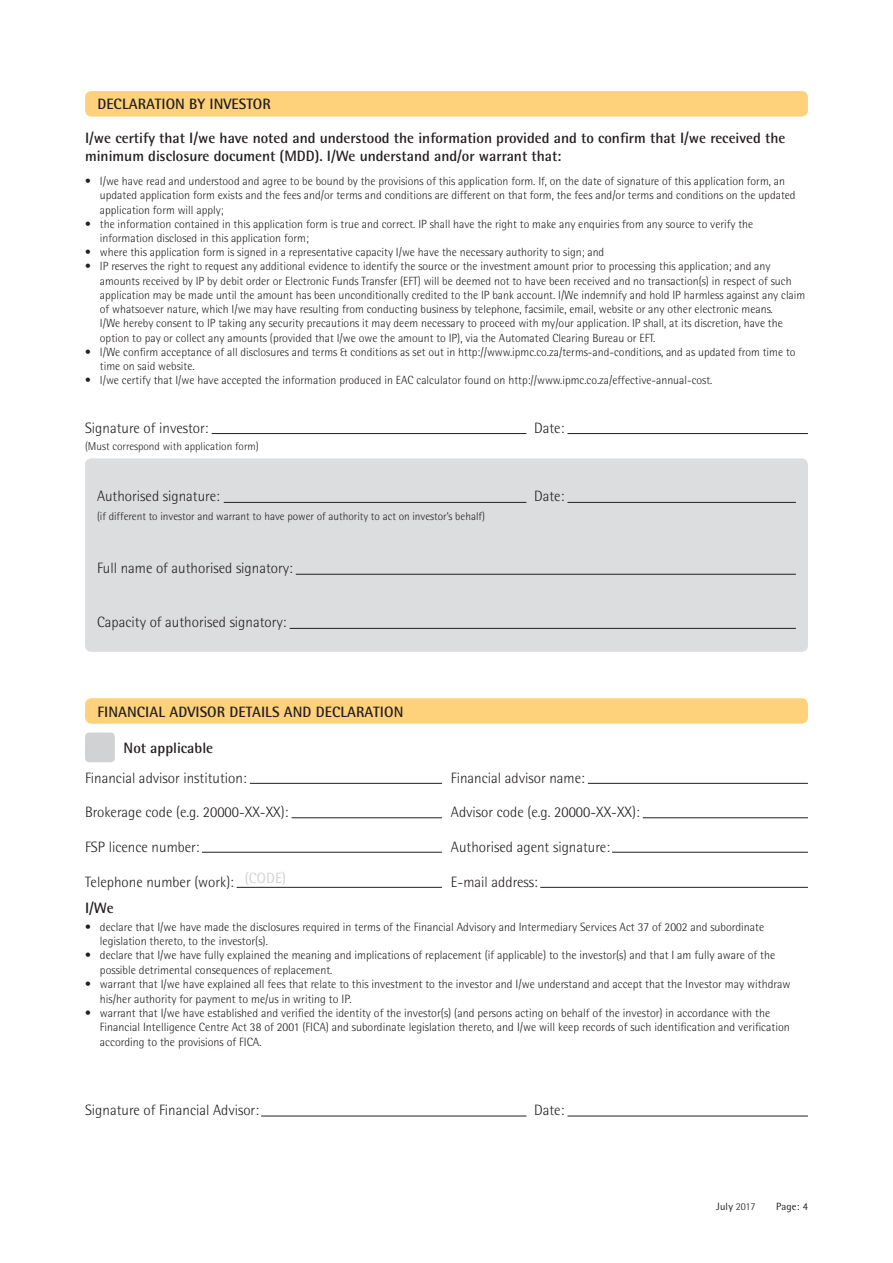
<style>
.page{position:relative;width:893px;height:1263px;background:#fff}
.page>*{position:absolute;margin:0;border:0;box-sizing:border-box;transform-origin:0 0}
.t1{font:300 15px "Rotis Semi Sans";color:#231f20}
.t2{font:700 15px/18px "Rotis Semi Sans";color:#231f20}
.t3{font:15px "Rotis Semi Sans";color:#d1d2d4}
.t4{font:300 12px/14.4px "Rotis Semi Sans";color:#231f20}
.t5{font:300 11.85px/14.2px "Rotis Semi Sans";color:#231f20}
.t6{font:300 11.25px "Rotis Semi Sans";color:#231f20}
.t7{font:10.5px "Rotis Semi Sans";letter-spacing:.02em;color:#231f20}
.s1{font-weight:300}
</style>
<div class="page">
<hr style="left:212px;top:433px;width:314px;height:1px;background:#231f20">
<hr style="left:567px;top:433px;width:241px;height:1px;background:#231f20">
<div style="left:85px;top:458px;width:723px;height:194px;background:#dcdddf;border-radius:6px"></div>
<hr style="left:296px;top:574px;width:500px;height:1px;background:#231f20">
<hr style="left:290px;top:628px;width:506px;height:1px;background:#231f20">
<hr style="left:567px;top:502px;width:229px;height:1px;background:#231f20">
<hr style="left:224px;top:502px;width:302px;height:1px;background:#231f20">
<div style="left:85px;top:91px;width:723px;height:26px;background:#fed17b;border-radius:6px"></div>
<div style="left:85px;top:698px;width:723px;height:26px;background:#fed17b;border-radius:6px"></div>
<hr style="left:237px;top:887px;width:205px;height:1px;background:#231f20">
<hr style="left:540px;top:887px;width:268px;height:1px;background:#231f20">
<hr style="left:250px;top:783px;width:192px;height:1px;background:#231f20">
<hr style="left:588px;top:783px;width:220px;height:1px;background:#231f20">
<hr style="left:292px;top:817px;width:150px;height:1px;background:#231f20">
<hr style="left:643px;top:817px;width:165px;height:1px;background:#231f20">
<hr style="left:202px;top:852px;width:240px;height:1px;background:#231f20">
<hr style="left:612px;top:852px;width:196px;height:1px;background:#231f20">
<hr style="left:261px;top:1116px;width:265px;height:1px;background:#231f20">
<hr style="left:567px;top:1116px;width:241px;height:1px;background:#231f20">
<div style="left:85px;top:732px;width:30px;height:30px;background:#d1d2d4;border-radius:4px"></div>
<p class="t2" style="left:97px;top:95px;width:175px">DECLARATION BY INVESTOR</p>
<p class="t2" style="left:85px;top:129px;width:702px">I/we certify that I/we have noted and understood the information provided and to confirm that I/we received the minimum disclosure document (MDD). I/We understand and/or warrant that:</p>
<p class="t5" style="left:100px;top:174px;width:697px;text-indent:-15px">• I/we have read and understood and agree to be bound by the provisions of this application form. If, on the date of signature of this application form, an updated application form exists and the fees and/or terms and conditions are different on that form, the fees and/or terms and conditions on the updated application form will apply;</p>
<p class="t5" style="left:100px;top:217px;width:655px;text-indent:-15px">• the information contained in this application form is true and correct. IP shall have the right to make any enquiries from any source to verify the information disclosed in this application form;</p>
<p class="t5" style="left:85px;top:245px;width:521px">• where this application form is signed in a representative capacity I/we have the necessary authority to sign; and</p>
<p class="t5" style="left:100px;top:259px;width:707px;text-indent:-15px">• IP reserves the right to request any additional evidence to identify the source or the investment amount prior to processing this application; and any amounts received by IP by debit order or Electronic Funds Transfer (EFT) will be deemed not to have been received and no transaction(s) in respect of such application may be made until the amount has been unconditionally credited to the IP bank account. I/We indemnify and hold IP harmless against any claim of whatsoever nature, which I/we may have resulting from conducting business by telephone, facsimile, email, website or any other electronic means.<br>I/We hereby consent to IP taking any security precautions it may deem necessary to proceed with my/our application. IP shall, at its discretion, have the option to pay or collect any amounts (provided that I/we owe the amount to IP), via the Automated Clearing Bureau or EFT.</p>
<p class="t5" style="left:100px;top:345px;width:697px;text-indent:-15px">• I/We confirm acceptance of all disclosures and terms &amp; conditions as set out in http://www.ipmc.co.za/terms-and-conditions, and as updated from time to time on said website.</p>
<p class="t5" style="left:85px;top:373px;width:629px">• I/we certify that I/we have accepted the information produced in EAC calculator found on http://www.ipmc.co.za/effective-annual-cost.</p>
<p class="t1" style="left:85px;top:419px;width:125px">Signature of investor:</p>
<p class="t1" style="left:534px;top:419px;width:32px">Date:</p>
<p class="t6" style="left:85px;top:440px;width:175px">(Must correspond with application form)</p>
<p class="t1" style="left:97px;top:488px;width:124px">Authorised signature:</p>
<p class="t1" style="left:534px;top:488px;width:32px">Date:</p>
<p class="t6" style="left:97px;top:510px;width:389px">(if different to investor and warrant to have power of authority to act on investor’s behalf)</p>
<p class="t1" style="left:97px;top:560px;width:197px">Full name of authorised signatory:</p>
<p class="t1" style="left:97px;top:614px;width:191px">Capacity of authorised signatory:</p>
<p class="t2" style="left:97px;top:702px;width:308px">FINANCIAL ADVISOR DETAILS AND DECLARATION</p>
<p class="t2" style="left:124px;top:739px;width:91px">Not applicable</p>
<p class="t1" style="left:85px;top:769px;width:163px">Financial advisor institution:</p>
<p class="t1" style="left:451px;top:769px;width:135px">Financial advisor name:</p>
<p class="t1" style="left:85px;top:803px;width:205px">Brokerage code (e.g. 20000-XX-XX):</p>
<p class="t1" style="left:451px;top:803px;width:190px">Advisor code (e.g. 20000-XX-XX):</p>
<p class="t1" style="left:85px;top:838px;width:116px">FSP licence number:</p>
<p class="t1" style="left:451px;top:838px;width:161px">Authorised agent signature:</p>
<p class="t1" style="left:85px;top:873px;width:150px">Telephone number (work):</p>
<p class="t3" style="left:245px;top:869px;width:43px">(CODE)</p>
<p class="t1" style="left:451px;top:873px;width:88px">E-mail address:</p>
<p class="t2" style="left:85px;top:899px;width:30px">I/We</p>
<p class="t4" style="left:100px;top:919px;width:666px;text-indent:-15px">• declare that I/we have made the disclosures required in terms of the Financial Advisory and Intermediary Services Act 37 of 2002 and subordinate legislation thereto, to the investor(s).</p>
<p class="t4" style="left:100px;top:948px;width:677px;text-indent:-15px">• declare that I/we have fully explained the meaning and implications of replacement (if applicable) to the investor(s) and that I am fully aware of the possible detrimental consequences of replacement.</p>
<p class="t4" style="left:100px;top:977px;width:692px;text-indent:-15px">• warrant that I/we have explained all fees that relate to this investment to the investor and I/we understand and accept that the Investor may withdraw his/her authority for payment to me/us in writing to IP.</p>
<p class="t4" style="left:100px;top:1006px;width:691px;text-indent:-15px">• warrant that I/we have established and verified the identity of the investor(s) (and persons acting on behalf of the investor) in accordance with the<br>Financial Intelligence Centre Act 38 of 2001 (FICA) and subordinate legislation thereto, and I/we will keep records of such identification and verification according to the provisions of FICA.</p>
<p class="t1" style="left:85px;top:1101px;width:175px">Signature of Financial Advisor:</p>
<p class="t1" style="left:534px;top:1101px;width:32px">Date:</p>
<p class="t7" style="left:716px;top:1200px;width:41px">July <span class="s1">2017</span></p>
<p class="t7" style="left:776px;top:1200px;width:33px">Page: 4</p>
</div>
